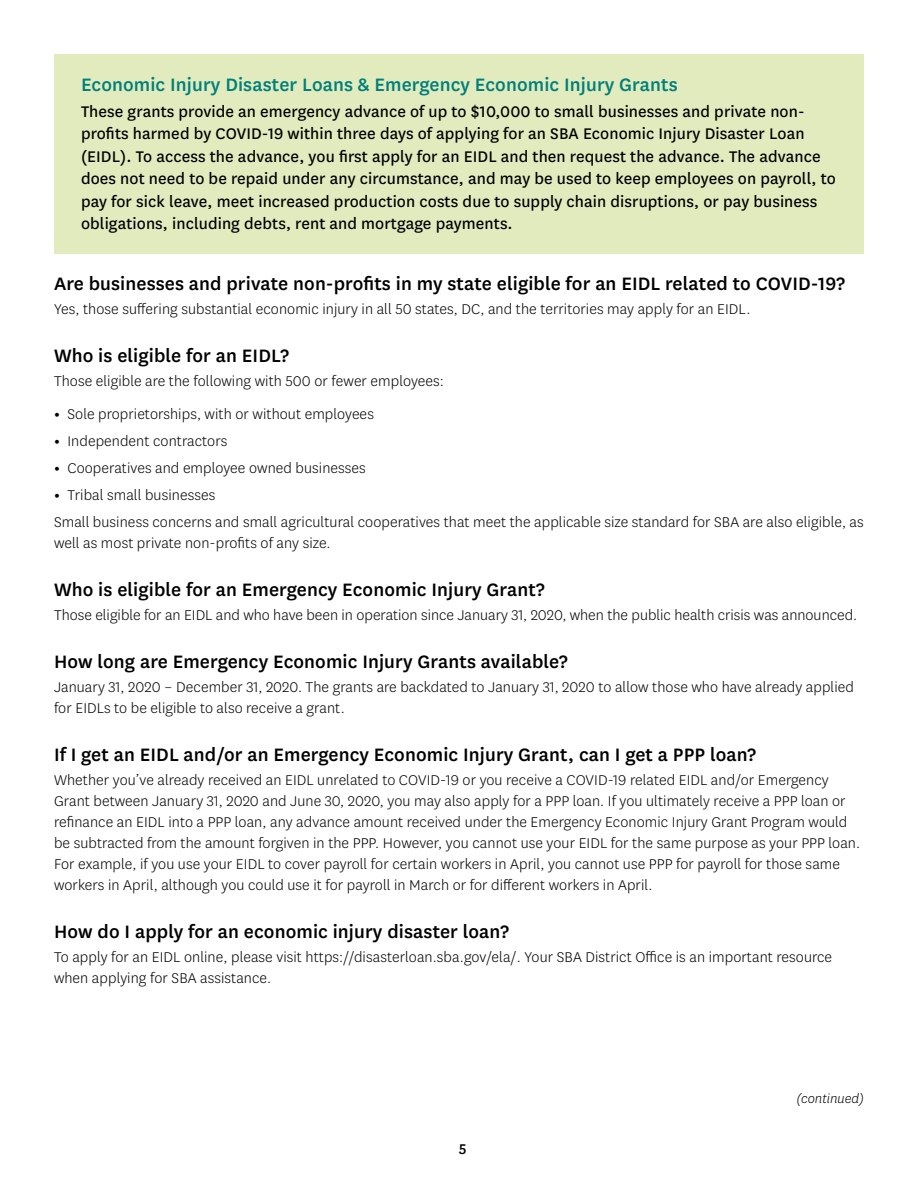
<style>
.page{position:relative;width:918px;height:1188px;background:#fff}
.page>*{position:absolute;margin:0;border:0;box-sizing:border-box;transform-origin:0 0}
.t1{font:500 21px "Centene Sans";letter-spacing:.005em;color:#000}
.t2{font:500 21px "Centene Sans";letter-spacing:.005em;color:#007f7b}
.t3{font:18px/22.5px "Centene Sans";letter-spacing:.005em;color:#000}
.t4{font:300 16.5px/21px "Centene Sans";letter-spacing:.005em;color:#000}
.t5{font:500 16.5px "Centene Sans";color:#000}
.t6{font:italic 300 15px "Centene Sans";color:#000}
.s1{font-weight:700}
</style>
<div class="page">
<div style="left:54px;top:54px;width:810px;height:200px;background:#e1ebbe"></div>
<h3 class="t2" style="left:81px;top:71px;width:598px">Economic Injury Disaster Loans &amp; Emergency Economic Injury Grants</h3>
<p class="t3" style="left:81px;top:99px;width:757px">These grants provide an emergency advance of up to $10,000 to small businesses and private non&shy;profits harmed by COVID-19 within three days of applying for an SBA Economic Injury Disaster Loan (EIDL). To access the advance, you first apply for an EIDL and then request the advance. The advance does not need to be repaid under any circumstance, and may be used to keep employees on payroll, to pay for sick leave, meet increased production costs due to supply chain disruptions, or pay business obligations, including debts, rent and mortgage payments.</p>
<h4 class="t1" style="left:54px;top:269px;width:793px">Are businesses and private non-profits in my state eligible for an EIDL related to COVID-19?</h4>
<p class="t4" style="left:54px;top:298px;width:698px">Yes, those suffering substantial economic injury in all 50 states, DC, and the territories may apply for an EIDL.</p>
<h4 class="t1" style="left:54px;top:341px;width:236px">Who is eligible for an EIDL?</h4>
<p class="t4" style="left:54px;top:370px;width:392px">Those eligible are the following with 500 or fewer employees:</p>
<p class="t4" style="left:54px;top:403px;width:321px"><span class="s1">•</span> Sole proprietorships, with or without employees</p>
<p class="t4" style="left:54px;top:430px;width:175px"><span class="s1">•</span> Independent contractors</p>
<p class="t4" style="left:54px;top:457px;width:313px"><span class="s1">•</span> Cooperatives and employee owned businesses</p>
<p class="t4" style="left:54px;top:484px;width:163px"><span class="s1">•</span> Tribal small businesses</p>
<p class="t4" style="left:54px;top:511px;width:811px">Small business concerns and small agricultural cooperatives that meet the applicable size standard for SBA are also eligible, as well as most private non-profits of any size.</p>
<h4 class="t1" style="left:54px;top:575px;width:492px">Who is eligible for an Emergency Economic Injury Grant?</h4>
<p class="t4" style="left:54px;top:604px;width:805px">Those eligible for an EIDL and who have been in operation since January 31, 2020, when the public health crisis was announced.</p>
<h4 class="t1" style="left:54px;top:647px;width:515px">How long are Emergency Economic Injury Grants available?</h4>
<p class="t4" style="left:54px;top:676px;width:801px">January 31, 2020 – December 31, 2020. The grants are backdated to January 31, 2020 to allow those who have already applied for EIDLs to be eligible to also receive a grant.</p>
<h4 class="t1" style="left:54px;top:740px;width:704px">If I get an EIDL and/or an Emergency Economic Injury Grant, can I get a PPP loan?</h4>
<p class="t4" style="left:54px;top:769px;width:808px">Whether you’ve already received an EIDL unrelated to COVID-19 or you receive a COVID-19 related EIDL and/or Emergency Grant between January 31, 2020 and June 30, 2020, you may also apply for a PPP loan. If you ultimately receive a PPP loan or refinance an EIDL into a PPP loan, any advance amount received under the Emergency Economic Injury Grant Program would be subtracted from the amount forgiven in the PPP. However, you cannot use your EIDL for the same purpose as your PPP loan.<br>For example, if you use your EIDL to cover payroll for certain workers in April, you cannot use PPP for payroll for those same workers in April, although you could use it for payroll in March or for different workers in April.</p>
<h4 class="t1" style="left:54px;top:917px;width:456px">How do I apply for an economic injury disaster loan?</h4>
<p class="t4" style="left:54px;top:946px;width:780px">To apply for an EIDL online, please visit https://disasterloan.sba.gov/ela/. Your SBA District Office is an important resource when applying for SBA assistance.</p>
<p class="t5" style="left:459px;top:1137px;width:9px">5</p>
<p class="t6" style="left:796px;top:1090px;width:69px">(continued)</p>
</div>
